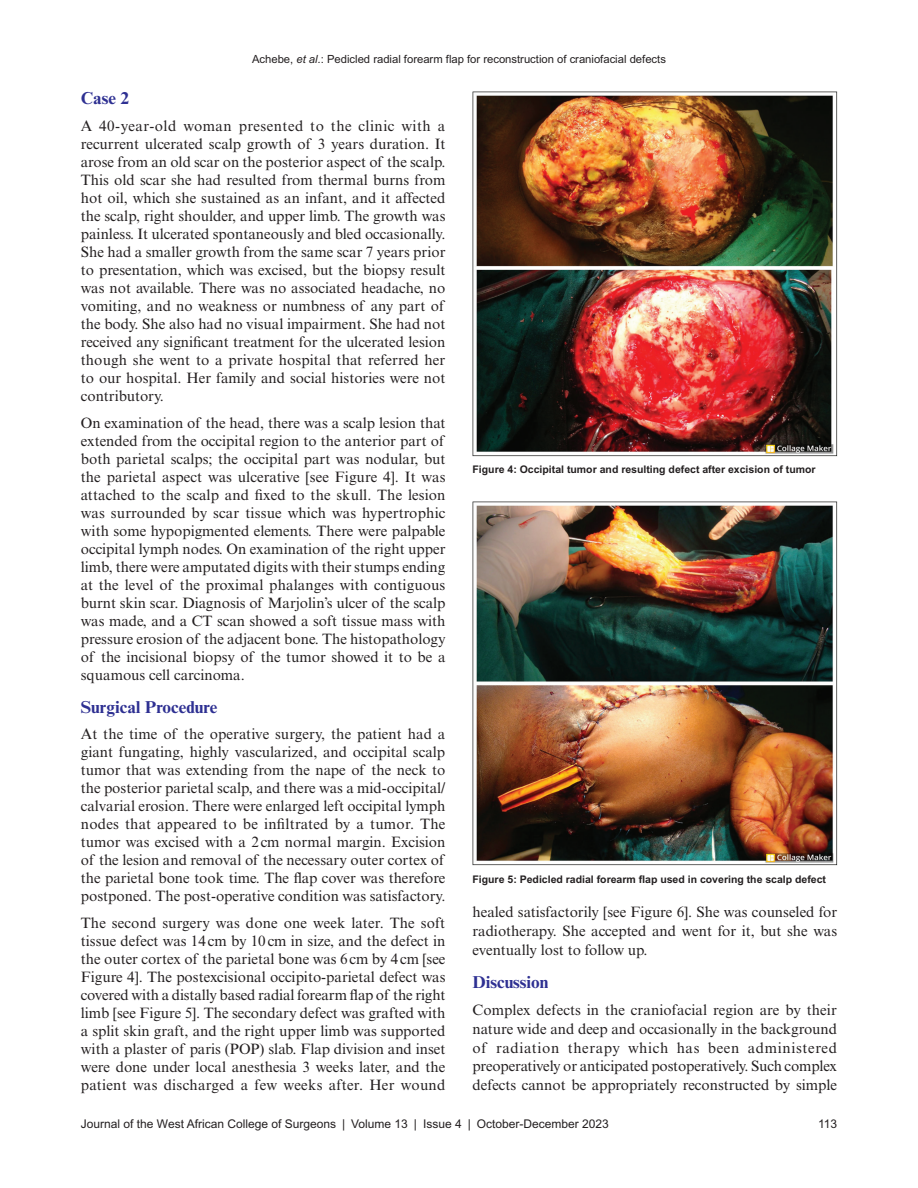
<style>
.page{position:relative;width:918px;height:1188px;background:#fff}
.page>*{position:absolute;margin:0;border:0;box-sizing:border-box;transform-origin:0 0}
.t1{font:700 17.25px "Times New Roman MT Std";color:#2e3092}
.t2{font:15px/18px "Times New Roman MT Std";color:#231f20;text-align:justify}
.t3{font:12px "Arial MT Std";color:#231f20}
.t4{font:11.25px "Arial MT Std";color:#231f20}
.t5{font:700 10.5px "Arial MT Std";color:#231f20}
.s1{font-style:italic}
</style>
<div class="page">
<img style="left:473px;top:92px;width:364px;height:365px">
<img style="left:472px;top:501px;width:365px;height:365px">
<p class="t4" style="left:252px;top:52px;width:415px">Achebe, <span class="s1">et al.</span>: Pedicled radial forearm flap for reconstruction of craniofacial defects</p>
<p class="t1" style="left:81px;top:88px;width:50px">Case 2</p>
<p class="t2" style="left:81px;top:117px;width:366px">A 40-year-old woman presented to the clinic with a recurrent ulcerated scalp growth of 3 years duration. It arose from an old scar on the posterior aspect of the scalp.<br>This old scar she had resulted from thermal burns from hot oil, which she sustained as an infant, and it affected the scalp, right shoulder, and upper limb. The growth was painless. It ulcerated spontaneously and bled occasionally.<br>She had a smaller growth from the same scar 7 years prior to presentation, which was excised, but the biopsy result was not available. There was no associated headache, no vomiting, and no weakness or numbness of any part of the body. She also had no visual impairment. She had not received any significant treatment for the ulcerated lesion though she went to a private hospital that referred her to our hospital. Her family and social histories were not contributory.</p>
<p class="t2" style="left:81px;top:414px;width:366px">On examination of the head, there was a scalp lesion that extended from the occipital region to the anterior part of both parietal scalps; the occipital part was nodular, but the parietal aspect was ulcerative [see Figure 4]. It was attached to the scalp and fixed to the skull. The lesion was surrounded by scar tissue which was hypertrophic with some hypopigmented elements. There were palpable occipital lymph nodes. On examination of the right upper limb, there were amputated digits with their stumps ending at the level of the proximal phalanges with contiguous burnt skin scar. Diagnosis of Marjolin’s ulcer of the scalp was made, and a CT scan showed a soft tissue mass with pressure erosion of the adjacent bone. The histopathology of the incisional biopsy of the tumor showed it to be a squamous cell carcinoma.</p>
<p class="t1" style="left:81px;top:696px;width:138px">Surgical Procedure</p>
<p class="t2" style="left:81px;top:725px;width:366px">At the time of the operative surgery, the patient had a giant fungating, highly vascularized, and occipital scalp tumor that was extending from the nape of the neck to the posterior parietal scalp, and there was a mid-occipital/ calvarial erosion. There were enlarged left occipital lymph nodes that appeared to be infiltrated by a tumor. The tumor was excised with a 2cm normal margin. Excision of the lesion and removal of the necessary outer cortex of the parietal bone took time. The flap cover was therefore postponed. The post-operative condition was satisfactory.</p>
<p class="t2" style="left:81px;top:914px;width:366px">The second surgery was done one week later. The soft tissue defect was 14cm by 10cm in size, and the defect in the outer cortex of the parietal bone was 6 cm by 4 cm [see Figure 4]. The postexcisional occipito-parietal defect was covered with a distally based radial forearm flap of the right limb [see Figure 5]. The secondary defect was grafted with a split skin graft, and the right upper limb was supported with a plaster of paris (POP) slab. Flap division and inset were done under local anesthesia 3 weeks later, and the patient was discharged a few weeks after. Her wound</p>
<p class="t2" style="left:472px;top:903px;width:366px;line-height:18.8px">healed satisfactorily [see Figure 6]. She was counseled for radiotherapy. She accepted and went for it, but she was eventually lost to follow up.</p>
<p class="t5" style="left:473px;top:464px;width:345px">Figure 4: Occipital tumor and resulting defect after excision of tumor</p>
<p class="t5" style="left:472px;top:873px;width:355px">Figure 5: Pedicled radial forearm flap used in covering the scalp defect</p>
<p class="t1" style="left:472px;top:971px;width:78px">Discussion</p>
<p class="t2" style="left:472px;top:1001px;width:366px;line-height:18.8px">Complex defects in the craniofacial region are by their nature wide and deep and occasionally in the background of radiation therapy which has been administered preoperatively or anticipated postoperatively. Such complex defects cannot be appropriately reconstructed by simple</p>
<p class="t3" style="left:81px;top:1117px;width:530px">Journal of the West African College of Surgeons | Volume 13 | Issue 4 | October-December 2023</p>
<p class="t3" style="left:818px;top:1117px;width:21px">113</p>
</div>
